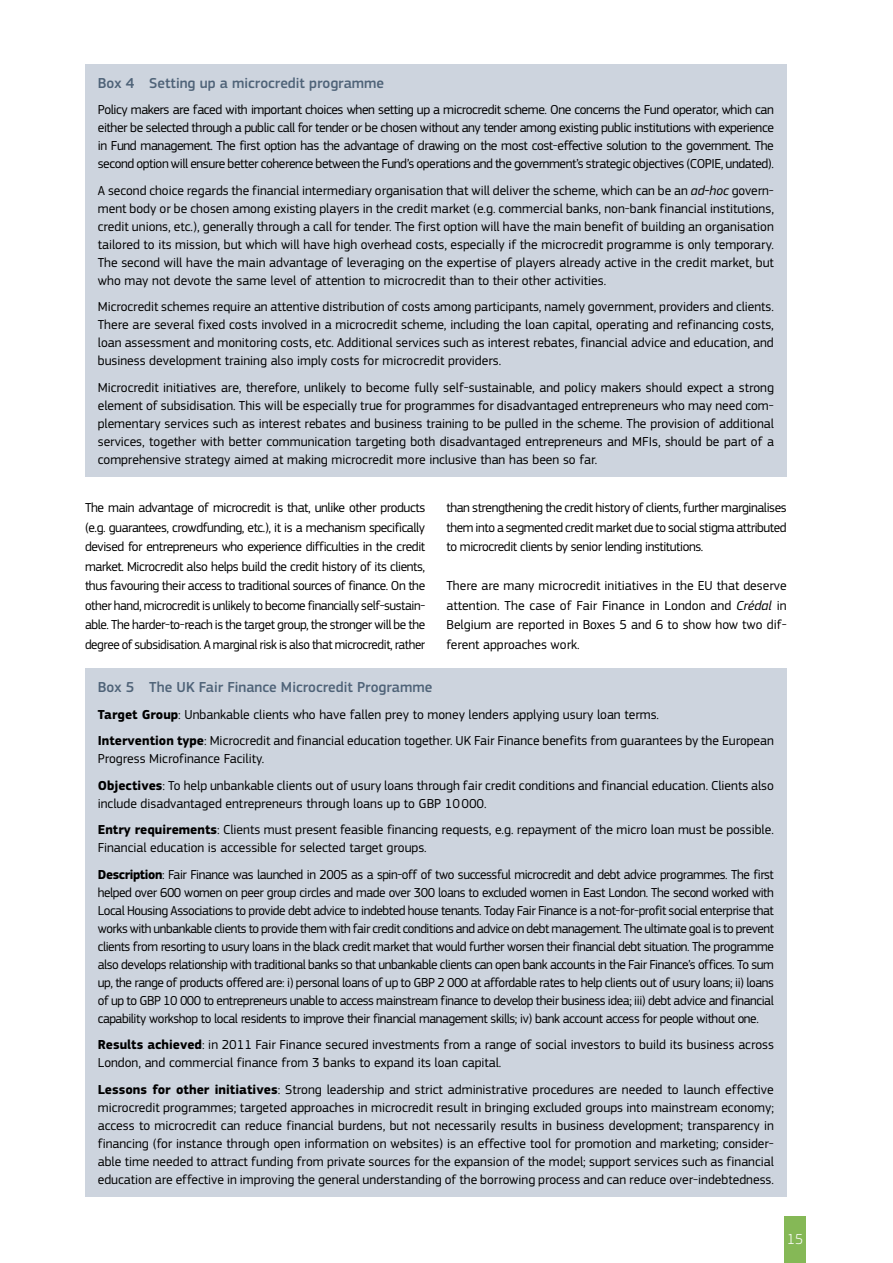
<style>
.page{position:relative;width:893px;height:1263px;background:#fff}
.page>*{position:absolute;margin:0;border:0;box-sizing:border-box;transform-origin:0 0}
.Box_Title_2{font:500 15px "EC Square Sans Pro";color:#4f6378}
.t1{font:300 15px "EC Square Sans Pro";color:#fff}
.Box_Body{font:13.5px/18px "EC Square Sans Pro";color:#000;text-align:justify}
.Body{font:13.5px/19.5px "EC Square Sans Pro";letter-spacing:-.03em;color:#000;text-align:justify}
.s1{font-style:italic}
.s2{font-weight:700}
</style>
<div class="page">
<div style="left:784px;top:1216px;width:22px;height:47px;background:#85b856"></div>
<div style="left:85px;top:64px;width:702px;height:413px;background:#cdd4de"></div>
<div style="left:85px;top:668px;width:702px;height:528px;background:#cdd4de"></div>
<h4 class="Box_Title_2" style="left:98px;top:74px;width:288px">Box 4 Setting up a microcredit programme</h4>
<p class="Box_Body" style="left:98px;top:101px;width:678px">Policy makers are faced with important choices when setting up a microcredit scheme. One concerns the Fund operator, which can either be selected through a public call for tender or be chosen without any tender among existing public institutions with experience in Fund management. The first option has the advantage of drawing on the most cost-effective solution to the government. The second option will ensure better coherence between the Fund’s operations and the government’s strategic objectives (COPIE, undated).</p>
<p class="Box_Body" style="left:98px;top:181px;width:678px">A second choice regards the financial intermediary organisation that will deliver the scheme, which can be an <span class="s1">ad-hoc</span> govern&shy;ment body or be chosen among existing players in the credit market (e.g. commercial banks, non-bank financial institutions, credit unions, etc.), generally through a call for tender. The first option will have the main benefit of building an organisation tailored to its mission, but which will have high overhead costs, especially if the microcredit programme is only temporary.<br>The second will have the main advantage of leveraging on the expertise of players already active in the credit market, but who may not devote the same level of attention to microcredit than to their other activities.</p>
<p class="Box_Body" style="left:98px;top:298px;width:678px">Microcredit schemes require an attentive distribution of costs among participants, namely government, providers and clients.<br>There are several fixed costs involved in a microcredit scheme, including the loan capital, operating and refinancing costs, loan assessment and monitoring costs, etc. Additional services such as interest rebates, financial advice and education, and business development training also imply costs for microcredit providers.</p>
<p class="Box_Body" style="left:98px;top:378px;width:678px">Microcredit initiatives are, therefore, unlikely to become fully self-sustainable, and policy makers should expect a strong element of subsidisation. This will be especially true for programmes for disadvantaged entrepreneurs who may need com&shy;plementary services such as interest rebates and business training to be pulled in the scheme. The provision of additional services, together with better communication targeting both disadvantaged entrepreneurs and MFIs, should be part of a comprehensive strategy aimed at making microcredit more inclusive than has been so far.</p>
<p class="Body" style="left:85px;top:498px;width:342px">The main advantage of microcredit is that, unlike other products (e.g. guarantees, crowdfunding, etc.), it is a mechanism specifically devised for entrepreneurs who experience difficulties in the credit market. Microcredit also helps build the credit history of its clients, thus favouring their access to traditional sources of finance. On the other hand, microcredit is unlikely to become financially self-sustain&shy;able. The harder-to-reach is the target group, the stronger will be the degree of subsidisation. A marginal risk is also that microcredit, rather</p>
<p class="Body" style="left:446px;top:498px;width:342px">than strengthening the credit history of clients, further marginalises them into a segmented credit market due to social stigma attributed to microcredit clients by senior lending institutions.</p>
<p class="Body" style="left:446px;top:576px;width:342px">There are many microcredit initiatives in the EU that deserve attention. The case of Fair Finance in London and <span class="s1">Crédal</span> in Belgium are reported in Boxes 5 and 6 to show how two dif&shy;ferent approaches work.</p>
<h4 class="Box_Title_2" style="left:98px;top:678px;width:336px">Box 5 The UK Fair Finance Microcredit Programme</h4>
<p class="Box_Body" style="left:98px;top:705px;width:563px"><span class="s2">Target Group</span>: Unbankable clients who have fallen prey to money lenders applying usury loan terms.</p>
<p class="Box_Body" style="left:98px;top:732px;width:678px"><span class="s2">Intervention type</span>: Microcredit and financial education together. UK Fair Finance benefits from guarantees by the European<br>Progress Microfinance Facility.</p>
<p class="Box_Body" style="left:98px;top:776px;width:678px"><span class="s2">Objectives</span>: To help unbankable clients out of usury loans through fair credit conditions and financial education. Clients also include disadvantaged entrepreneurs through loans up to GBP 10000.</p>
<p class="Box_Body" style="left:98px;top:821px;width:678px"><span class="s2">Entry requirements</span>: Clients must present feasible financing requests, e.g. repayment of the micro loan must be possible.<br>Financial education is accessible for selected target groups.</p>
<p class="Box_Body" style="left:98px;top:865px;width:678px"><span class="s2">Description</span>: Fair Finance was launched in 2005 as a spin-off of two successful microcredit and debt advice programmes. The first helped over 600 women on peer group circles and made over 300 loans to excluded women in East London. The second worked with Local Housing Associations to provide debt advice to indebted house tenants. Today Fair Finance is a not-for-profit social enterprise that works with unbankable clients to provide them with fair credit conditions and advice on debt management. The ultimate goal is to prevent clients from resorting to usury loans in the black credit market that would further worsen their financial debt situation. The programme also develops relationship with traditional banks so that unbankable clients can open bank accounts in the Fair Finance’s offices. To sum up, the range of products offered are: i) personal loans of up to GBP 2 000 at affordable rates to help clients out of usury loans; ii) loans of up to GBP 10 000 to entrepreneurs unable to access mainstream finance to develop their business idea; iii) debt advice and financial capability workshop to local residents to improve their financial management skills; iv) bank account access for people without one.</p>
<p class="Box_Body" style="left:98px;top:1036px;width:678px"><span class="s2">Results achieved</span>: in 2011 Fair Finance secured investments from a range of social investors to build its business across<br>London, and commercial finance from 3 banks to expand its loan capital.</p>
<p class="Box_Body" style="left:98px;top:1080px;width:678px"><span class="s2">Lessons for other initiatives</span>: Strong leadership and strict administrative procedures are needed to launch effective microcredit programmes; targeted approaches in microcredit result in bringing excluded groups into mainstream economy; access to microcredit can reduce financial burdens, but not necessarily results in business development; transparency in financing (for instance through open information on websites) is an effective tool for promotion and marketing; consider&shy;able time needed to attract funding from private sources for the expansion of the model; support services such as financial education are effective in improving the general understanding of the borrowing process and can reduce over-indebtedness.</p>
<p class="t1" style="left:787px;top:1231px;width:18px">15</p>
</div>
